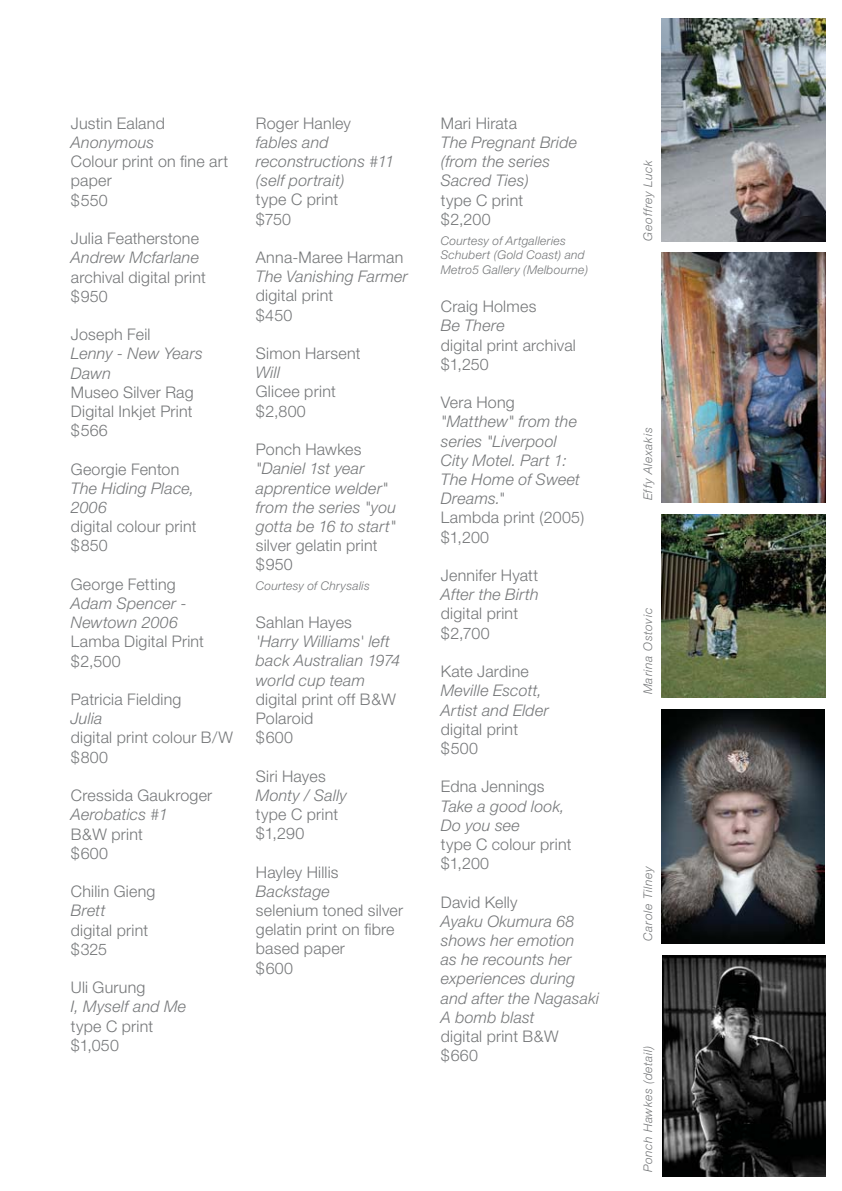
<style>
.page{position:relative;width:842px;height:1191px;background:#fff}
.page>*{position:absolute;margin:0;border:0;box-sizing:border-box;transform-origin:0 0}
.t1{font:300 16px/19.2px "Helvetica Neue";letter-spacing:.015em;color:#757779}
.t2{font:italic 300 16px/19.2px "Helvetica Neue";letter-spacing:.015em;color:#757779}
.t3{font:italic 300 12px/14.4px "Helvetica Neue";letter-spacing:.03em;color:#757779}
.t4{font:italic 300 12px "Helvetica Neue";letter-spacing:.065em;color:#757779}
.t5{font:italic 300 12px "Helvetica Neue";letter-spacing:.05em;color:#757779}
.t6{font:italic 300 12px "Helvetica Neue";letter-spacing:.06em;color:#757779}
.s1{font-style:italic}
.s2{font-style:normal}
</style>
<div class="page">
<img style="left:662px;top:955px;width:164px;height:221px">
<img style="left:661px;top:709px;width:164px;height:234px">
<img style="left:661px;top:514px;width:164px;height:184px">
<img style="left:661px;top:253px;width:164px;height:249px">
<img style="left:661px;top:18px;width:164px;height:223px">
<p class="t1" style="left:71px;top:115px;width:159px">Justin Ealand<br><span class="s1">Anonymous<br></span>Colour print on fine art paper<br>$550</p>
<p class="t1" style="left:71px;top:230px;width:137px">Julia Featherstone<br><span class="s1">Andrew Mcfarlane </span>archival digital print $950</p>
<p class="t1" style="left:71px;top:326px;width:134px">Joseph Feil<br><span class="s1">Lenny - New Years<br>Dawn<br></span>Museo Silver Rag<br>Digital Inkjet Print $566</p>
<p class="t1" style="left:71px;top:461px;width:127px">Georgie Fenton<br><span class="s1">The Hiding Place,<br>2006<br></span>digital colour print $850</p>
<p class="t1" style="left:71px;top:576px;width:135px">George Fetting<br><span class="s1">Adam Spencer -<br>Newtown 2006<br></span>Lamba Digital Print $2,500</p>
<p class="t1" style="left:71px;top:691px;width:163px">Patricia Fielding<br><span class="s1">Julia<br></span>digital print colour B/W $800</p>
<p class="t1" style="left:71px;top:787px;width:143px">Cressida Gaukroger<br><span class="s1">Aerobatics #1<br></span>B&amp;W print<br>$600</p>
<p class="t1" style="left:71px;top:883px;width:86px">Chilin Gieng<br><span class="s1">Brett<br></span>digital print $325</p>
<p class="t1" style="left:71px;top:979px;width:117px">Uli Gurung<br><span class="s1">I, Myself and Me </span>type C print $1,050</p>
<p class="t2" style="left:256px;top:115px;width:140px"><span class="s2">Roger Hanley </span>fables and reconstructions #11 (self portrait)<br><span class="s2">type C print<br>$750</span></p>
<p class="t1" style="left:256px;top:249px;width:154px">Anna-Maree Harman<br><span class="s1">The Vanishing Farmer </span>digital print<br>$450</p>
<p class="t1" style="left:256px;top:345px;width:106px">Simon Harsent<br><span class="s1">Will<br></span>Glicee print $2,800</p>
<p class="t2" style="left:256px;top:441px;width:142px"><span class="s2">Ponch Hawkes </span>"Daniel 1st year apprentice welder" from the series "you gotta be 16 to start" <span class="s2">silver gelatin print $950</span></p>
<p class="t3" style="left:256px;top:579px;width:115px">Courtesy of Chrysalis</p>
<p class="t2" style="left:256px;top:614px;width:146px"><span class="s2">Sahlan Hayes<br></span>'Harry Williams' left back Australian 1974 world cup team <span class="s2">digital print off B&amp;W<br>Polaroid<br>$600</span></p>
<p class="t1" style="left:256px;top:768px;width:93px">Siri Hayes<br><span class="s1">Monty / Sally </span>type C print $1,290</p>
<p class="t1" style="left:256px;top:864px;width:149px">Hayley Hillis<br><span class="s1">Backstage<br></span>selenium toned silver gelatin print on fibre based paper<br>$600</p>
<p class="t2" style="left:441px;top:115px;width:138px"><span class="s2">Mari Hirata<br></span>The Pregnant Bride (from the series<br>Sacred Ties)<br><span class="s2">type C print<br>$2,200</span></p>
<p class="t3" style="left:441px;top:235px;width:149px">Courtesy of Artgalleries<br>Schubert (Gold Coast) and<br>Metro5 Gallery (Melbourne)</p>
<p class="t1" style="left:441px;top:298px;width:137px">Craig Holmes<br><span class="s1">Be There<br></span>digital print archival $1,250</p>
<p class="t2" style="left:441px;top:394px;width:145px"><span class="s2">Vera Hong </span>"Matthew" from the series "Liverpool<br>City Motel. Part 1:<br>The Home of Sweet<br>Dreams."<br><span class="s2">Lambda print (2005) $1,200</span></p>
<p class="t1" style="left:441px;top:567px;width:99px">Jennifer Hyatt<br><span class="s1">After the Birth </span>digital print $2,700</p>
<p class="t2" style="left:441px;top:663px;width:109px"><span class="s2">Kate Jardine<br></span>Meville Escott,<br>Artist and Elder <span class="s2">digital print $500</span></p>
<p class="t1" style="left:441px;top:778px;width:132px">Edna Jennings<br><span class="s1">Take a good look,<br>Do you see<br></span>type C colour print $1,200</p>
<p class="t2" style="left:441px;top:893px;width:160px"><span class="s2">David Kelly<br></span>Ayaku Okumura 68 shows her emotion<br>as he recounts her experiences during and after the Nagasaki<br>A bomb blast<br><span class="s2">digital print B&amp;W $660</span></p>
<p class="t4" style="left:643px;top:240px;width:82px;rotate:-90deg">Geoffrey Luck</p>
<p class="t4" style="left:643px;top:500px;width:74px;rotate:-90deg">Effy Alexakis</p>
<p class="t6" style="left:643px;top:694px;width:88px;rotate:-90deg">Marina Ostovic</p>
<p class="t4" style="left:643px;top:941px;width:76px;rotate:-90deg">Carole Tilney</p>
<p class="t5" style="left:643px;top:1172px;width:128px;rotate:-90deg">Ponch Hawkes (detail)</p>
</div>
